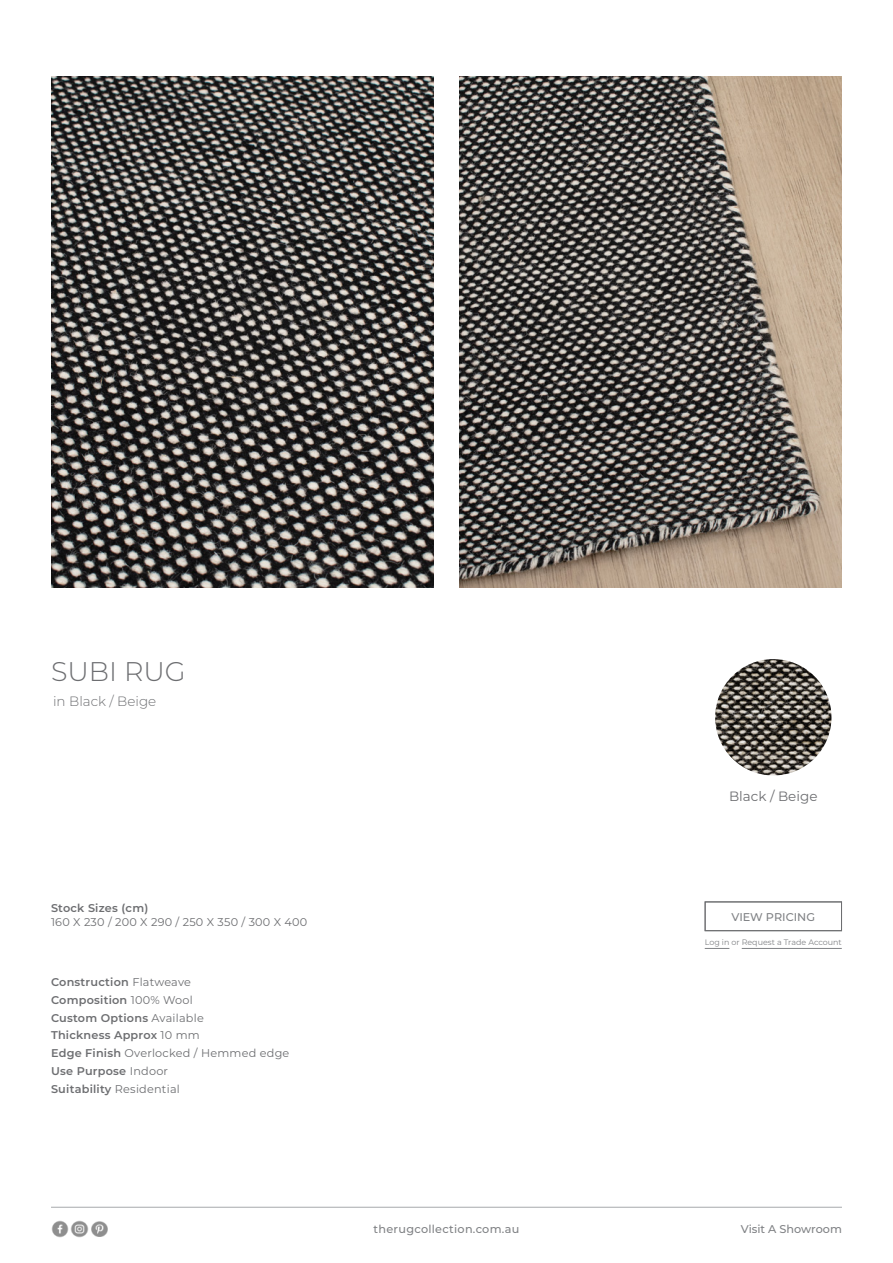
<style>
.page{position:relative;width:893px;height:1263px;background:#fff}
.page>*{position:absolute;margin:0;border:0;box-sizing:border-box;transform-origin:0 0}
.t1{font:300 27px "Montserrat";color:#6d6e71}
.t2{font:300 13.5px "Montserrat";color:#6d6e71}
.t3{font:13.5px "Montserrat";color:#6d6e71}
.t4{font:600 11.25px/17.7px "Montserrat";letter-spacing:.02em;color:#6d6e71}
.t5{font:11.25px "Montserrat";letter-spacing:.02em;color:#6d6e71}
.t6{font:500 11.25px "Montserrat";color:#808285}
.t7{font:500 11.25px "Montserrat";letter-spacing:.025em;color:#808285}
.t8{font:7.95px "Montserrat";color:#808285}
.s1{font-weight:400}
</style>
<div class="page">
<hr style="left:51px;top:1207px;width:791px;height:1px;background:#a7a9ac">
<img style="left:51px;top:1220px;width:17px;height:18px">
<img style="left:71px;top:1220px;width:17px;height:18px">
<img style="left:92px;top:1221px;width:15px;height:15px">
<svg style="left:705px;top:948px;width:24px;height:1px"></svg>
<hr style="left:742px;top:948px;width:100px;height:1px;background:#808285">
<img style="left:715px;top:659px;width:116px;height:116px;border-radius:58px">
<div style="left:705px;top:901px;width:137px;height:30px;border:1px solid #6d6e71"></div>
<img style="left:51px;top:77px;width:383px;height:510px">
<img style="left:459px;top:77px;width:383px;height:510px">
<h1 class="t1" style="left:51px;top:653px;width:136px">SUBI RUG</h1>
<p class="t2" style="left:53px;top:692px;width:105px">in Black / Beige</p>
<p class="t4" style="left:51px;top:899px;width:99px">Stock Sizes (cm)</p>
<p class="t5" style="left:51px;top:914px;width:258px">160 X 230 / 200 X 290 / 250 X 350 / 300 X 400</p>
<p class="t4" style="left:51px;top:973px;width:240px">Construction <span class="s1">Flatweave<br></span>Composition <span class="s1">100% Wool<br></span>Custom Options <span class="s1">Available<br></span>Thickness Approx <span class="s1">10 mm<br></span>Edge Finish <span class="s1">Overlocked / Hemmed edge<br></span>Use Purpose <span class="s1">Indoor<br></span>Suitability <span class="s1">Residential</span></p>
<p class="t3" style="left:729px;top:787px;width:90px">Black / Beige</p>
<p class="t6" style="left:731px;top:909px;width:85px">VIEW PRICING</p>
<p class="t8" style="left:705px;top:936px;width:139px">Log in or Request a Trade Account</p>
<p class="t7" style="left:373px;top:1221px;width:147px">therugcollection.com.au</p>
<p class="t6" style="left:741px;top:1221px;width:103px">Visit A Showroom</p>
</div>
